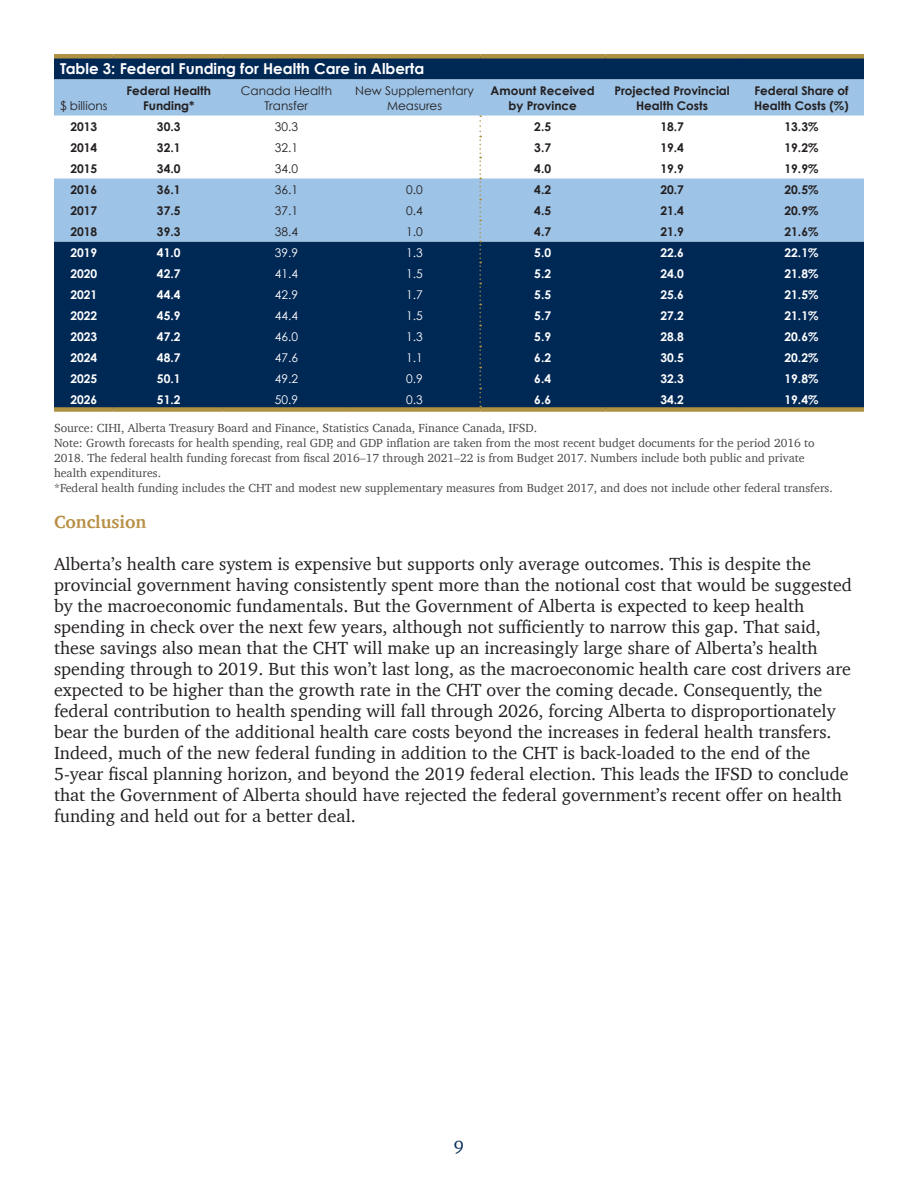
<style>
.page{position:relative;width:918px;height:1188px;background:#fff}
.page>*{position:absolute;margin:0;border:0;box-sizing:border-box;transform-origin:0 0}
.Body{font:18px/21px "Charter";color:#231f20}
.Header_Level1{font:700 18px "Charter";color:#b88f44}
.t1{font:18px "Charter";color:#002855}
.t2{font:700 15px "Century Gothic";color:#fff}
.Source{font:12px/15px "Charter";color:#454647}
.Body-2{font:700 12px/15px "Century Gothic";color:#231f20;text-align:center}
.Body-3{font:700 12px "Century Gothic";color:#fff}
.Body-4{font:12px/15px "Century Gothic";color:#231f20;text-align:center}
.Body-5{font:12px "Century Gothic";color:#fff}
</style>
<div class="page">
<div style="left:54px;top:58px;width:810px;height:349px;background:#002855"></div>
<svg style="left:54px;top:80px;width:810px;height:162px;fill:#9dc3e6"></svg>
<hr style="left:54px;top:54px;width:60px;height:4px;background:#ae9142">
<hr style="left:114px;top:54px;width:110px;height:4px;background:#ae9142">
<hr style="left:224px;top:54px;width:125px;height:4px;background:#ae9142">
<hr style="left:349px;top:54px;width:131px;height:4px;background:#ae9142">
<hr style="left:480px;top:54px;width:125px;height:4px;background:#ae9142">
<hr style="left:605px;top:54px;width:134px;height:4px;background:#ae9142">
<hr style="left:739px;top:54px;width:125px;height:4px;background:#ae9142">
<div style="left:54px;top:407px;width:60px;height:5px;background:#ae9142"></div>
<div style="left:114px;top:407px;width:110px;height:5px;background:#ae9142"></div>
<div style="left:224px;top:407px;width:125px;height:5px;background:#ae9142"></div>
<div style="left:349px;top:407px;width:131px;height:5px;background:#ae9142"></div>
<div style="left:480px;top:407px;width:125px;height:5px;background:#ae9142"></div>
<div style="left:605px;top:407px;width:134px;height:5px;background:#ae9142"></div>
<div style="left:739px;top:407px;width:125px;height:5px;background:#ae9142"></div>
<svg style="left:479px;top:116px;width:2px;height:291px"></svg>
<p class="t2" style="left:60px;top:59px;width:366px">Table 3: Federal Funding for Health Care in Alberta</p>
<p class="Body-4" style="left:60px;top:97px;width:49px">$ billions</p>
<p class="Body-2" style="left:127px;top:82px;width:86px">Federal Health<br>Funding*</p>
<p class="Body-4" style="left:241px;top:82px;width:93px">Canada Health<br>Transfer</p>
<p class="Body-4" style="left:355px;top:82px;width:120px">New Supplementary<br>Measures</p>
<p class="Body-2" style="left:491px;top:82px;width:106px">Amount Received by Province</p>
<p class="Body-2" style="left:614px;top:82px;width:117px">Projected Provincial<br>Health Costs</p>
<p class="Body-2" style="left:754px;top:82px;width:96px;text-align:left">Federal Share of<br>Health Costs (%)</p>
<p class="Body-2" style="left:70px;top:118px;width:28px">2013</p>
<p class="Body-2" style="left:157px;top:118px;width:25px">30.3</p>
<p class="Body-4" style="left:275px;top:118px;width:25px">30.3</p>
<p class="Body-2" style="left:534px;top:118px;width:18px">2.5</p>
<p class="Body-2" style="left:660px;top:118px;width:25px">18.7</p>
<p class="Body-2" style="left:785px;top:118px;width:35px">13.3%</p>
<p class="Body-2" style="left:70px;top:139px;width:28px">2014</p>
<p class="Body-2" style="left:157px;top:139px;width:25px">32.1</p>
<p class="Body-4" style="left:275px;top:139px;width:25px">32.1</p>
<p class="Body-2" style="left:534px;top:139px;width:18px">3.7</p>
<p class="Body-2" style="left:660px;top:139px;width:25px">19.4</p>
<p class="Body-2" style="left:785px;top:139px;width:35px">19.2%</p>
<p class="Body-2" style="left:70px;top:160px;width:28px">2015</p>
<p class="Body-2" style="left:157px;top:160px;width:25px">34.0</p>
<p class="Body-4" style="left:275px;top:160px;width:25px">34.0</p>
<p class="Body-2" style="left:534px;top:160px;width:18px">4.0</p>
<p class="Body-2" style="left:660px;top:160px;width:25px">19.9</p>
<p class="Body-2" style="left:785px;top:160px;width:35px">19.9%</p>
<p class="Body-2" style="left:70px;top:181px;width:28px">2016</p>
<p class="Body-2" style="left:157px;top:181px;width:25px">36.1</p>
<p class="Body-4" style="left:275px;top:181px;width:25px">36.1</p>
<p class="Body-4" style="left:406px;top:181px;width:18px">0.0</p>
<p class="Body-2" style="left:534px;top:181px;width:18px">4.2</p>
<p class="Body-2" style="left:660px;top:181px;width:25px">20.7</p>
<p class="Body-2" style="left:785px;top:181px;width:35px">20.5%</p>
<p class="Body-2" style="left:70px;top:202px;width:28px">2017</p>
<p class="Body-2" style="left:157px;top:202px;width:25px">37.5</p>
<p class="Body-4" style="left:275px;top:202px;width:25px">37.1</p>
<p class="Body-4" style="left:406px;top:202px;width:18px">0.4</p>
<p class="Body-2" style="left:534px;top:202px;width:18px">4.5</p>
<p class="Body-2" style="left:660px;top:202px;width:25px">21.4</p>
<p class="Body-2" style="left:785px;top:202px;width:35px">20.9%</p>
<p class="Body-2" style="left:70px;top:223px;width:28px">2018</p>
<p class="Body-2" style="left:157px;top:223px;width:25px">39.3</p>
<p class="Body-4" style="left:275px;top:223px;width:25px">38.4</p>
<p class="Body-4" style="left:406px;top:223px;width:18px">1.0</p>
<p class="Body-2" style="left:534px;top:223px;width:18px">4.7</p>
<p class="Body-2" style="left:660px;top:223px;width:25px">21.9</p>
<p class="Body-2" style="left:785px;top:223px;width:35px">21.6%</p>
<p class="Body-3" style="left:70px;top:245px;width:28px">2019</p>
<p class="Body-3" style="left:157px;top:245px;width:25px">41.0</p>
<p class="Body-5" style="left:275px;top:245px;width:25px">39.9</p>
<p class="Body-5" style="left:406px;top:245px;width:18px">1.3</p>
<p class="Body-3" style="left:534px;top:245px;width:18px">5.0</p>
<p class="Body-3" style="left:660px;top:245px;width:25px">22.6</p>
<p class="Body-3" style="left:785px;top:245px;width:35px">22.1%</p>
<p class="Body-3" style="left:70px;top:266px;width:28px">2020</p>
<p class="Body-3" style="left:157px;top:266px;width:25px">42.7</p>
<p class="Body-5" style="left:275px;top:266px;width:25px">41.4</p>
<p class="Body-5" style="left:406px;top:266px;width:18px">1.5</p>
<p class="Body-3" style="left:534px;top:266px;width:18px">5.2</p>
<p class="Body-3" style="left:660px;top:266px;width:25px">24.0</p>
<p class="Body-3" style="left:785px;top:266px;width:35px">21.8%</p>
<p class="Body-3" style="left:70px;top:287px;width:28px">2021</p>
<p class="Body-3" style="left:157px;top:287px;width:25px">44.4</p>
<p class="Body-5" style="left:275px;top:287px;width:25px">42.9</p>
<p class="Body-5" style="left:406px;top:287px;width:18px">1.7</p>
<p class="Body-3" style="left:534px;top:287px;width:18px">5.5</p>
<p class="Body-3" style="left:660px;top:287px;width:25px">25.6</p>
<p class="Body-3" style="left:785px;top:287px;width:35px">21.5%</p>
<p class="Body-3" style="left:70px;top:308px;width:28px">2022</p>
<p class="Body-3" style="left:157px;top:308px;width:25px">45.9</p>
<p class="Body-5" style="left:275px;top:308px;width:25px">44.4</p>
<p class="Body-5" style="left:406px;top:308px;width:18px">1.5</p>
<p class="Body-3" style="left:534px;top:308px;width:18px">5.7</p>
<p class="Body-3" style="left:660px;top:308px;width:25px">27.2</p>
<p class="Body-3" style="left:785px;top:308px;width:35px">21.1%</p>
<p class="Body-3" style="left:70px;top:329px;width:28px">2023</p>
<p class="Body-3" style="left:157px;top:329px;width:25px">47.2</p>
<p class="Body-5" style="left:275px;top:329px;width:25px">46.0</p>
<p class="Body-5" style="left:406px;top:329px;width:18px">1.3</p>
<p class="Body-3" style="left:534px;top:329px;width:18px">5.9</p>
<p class="Body-3" style="left:660px;top:329px;width:25px">28.8</p>
<p class="Body-3" style="left:785px;top:329px;width:35px">20.6%</p>
<p class="Body-3" style="left:70px;top:350px;width:28px">2024</p>
<p class="Body-3" style="left:157px;top:350px;width:25px">48.7</p>
<p class="Body-5" style="left:275px;top:350px;width:25px">47.6</p>
<p class="Body-5" style="left:406px;top:350px;width:18px">1.1</p>
<p class="Body-3" style="left:534px;top:350px;width:18px">6.2</p>
<p class="Body-3" style="left:660px;top:350px;width:25px">30.5</p>
<p class="Body-3" style="left:785px;top:350px;width:35px">20.2%</p>
<p class="Body-3" style="left:70px;top:371px;width:28px">2025</p>
<p class="Body-3" style="left:157px;top:371px;width:25px">50.1</p>
<p class="Body-5" style="left:275px;top:371px;width:25px">49.2</p>
<p class="Body-5" style="left:406px;top:371px;width:18px">0.9</p>
<p class="Body-3" style="left:534px;top:371px;width:18px">6.4</p>
<p class="Body-3" style="left:660px;top:371px;width:25px">32.3</p>
<p class="Body-3" style="left:785px;top:371px;width:35px">19.8%</p>
<p class="Body-3" style="left:70px;top:392px;width:28px">2026</p>
<p class="Body-3" style="left:157px;top:392px;width:25px">51.2</p>
<p class="Body-5" style="left:275px;top:392px;width:25px">50.9</p>
<p class="Body-5" style="left:406px;top:392px;width:18px">0.3</p>
<p class="Body-3" style="left:534px;top:392px;width:18px">6.6</p>
<p class="Body-3" style="left:660px;top:392px;width:25px">34.2</p>
<p class="Body-3" style="left:785px;top:392px;width:35px">19.4%</p>
<p class="Source" style="left:54px;top:420px;width:485px">Source: CIHI, Alberta Treasury Board and Finance, Statistics Canada, Finance Canada, IFSD.</p>
<p class="Source" style="left:54px;top:435px;width:762px">Note: Growth forecasts for health spending, real GDP, and GDP inflation are taken from the most recent budget documents for the period 2016 to<br>2018. The federal health funding forecast from fiscal 2016–17 through 2021–22 is from Budget 2017. Numbers include both public and private health expenditures.</p>
<p class="Source" style="left:54px;top:480px;width:780px">*Federal health funding includes the CHT and modest new supplementary measures from Budget 2017, and does not include other federal transfers.</p>
<p class="Header_Level1" style="left:54px;top:506px;width:94px">Conclusion</p>
<p class="Body" style="left:54px;top:553px;width:800px">Alberta’s health care system is expensive but supports only average outcomes. This is despite the provincial government having consistently spent more than the notional cost that would be suggested by the macroeconomic fundamentals. But the Government of Alberta is expected to keep health spending in check over the next few years, although not sufficiently to narrow this gap. That said, these savings also mean that the CHT will make up an increasingly large share of Alberta’s health spending through to 2019. But this won’t last long, as the macroeconomic health care cost drivers are expected to be higher than the growth rate in the CHT over the coming decade. Consequently, the federal contribution to health spending will fall through 2026, forcing Alberta to disproportionately bear the burden of the additional health care costs beyond the increases in federal health transfers.<br>Indeed, much of the new federal funding in addition to the CHT is back-loaded to the end of the 5-year fiscal planning horizon, and beyond the 2019 federal election. This leads the IFSD to conclude that the Government of Alberta should have rejected the federal government’s recent offer on health funding and held out for a better deal.</p>
<p class="t1" style="left:454px;top:1131px;width:12px">9</p>
</div>
